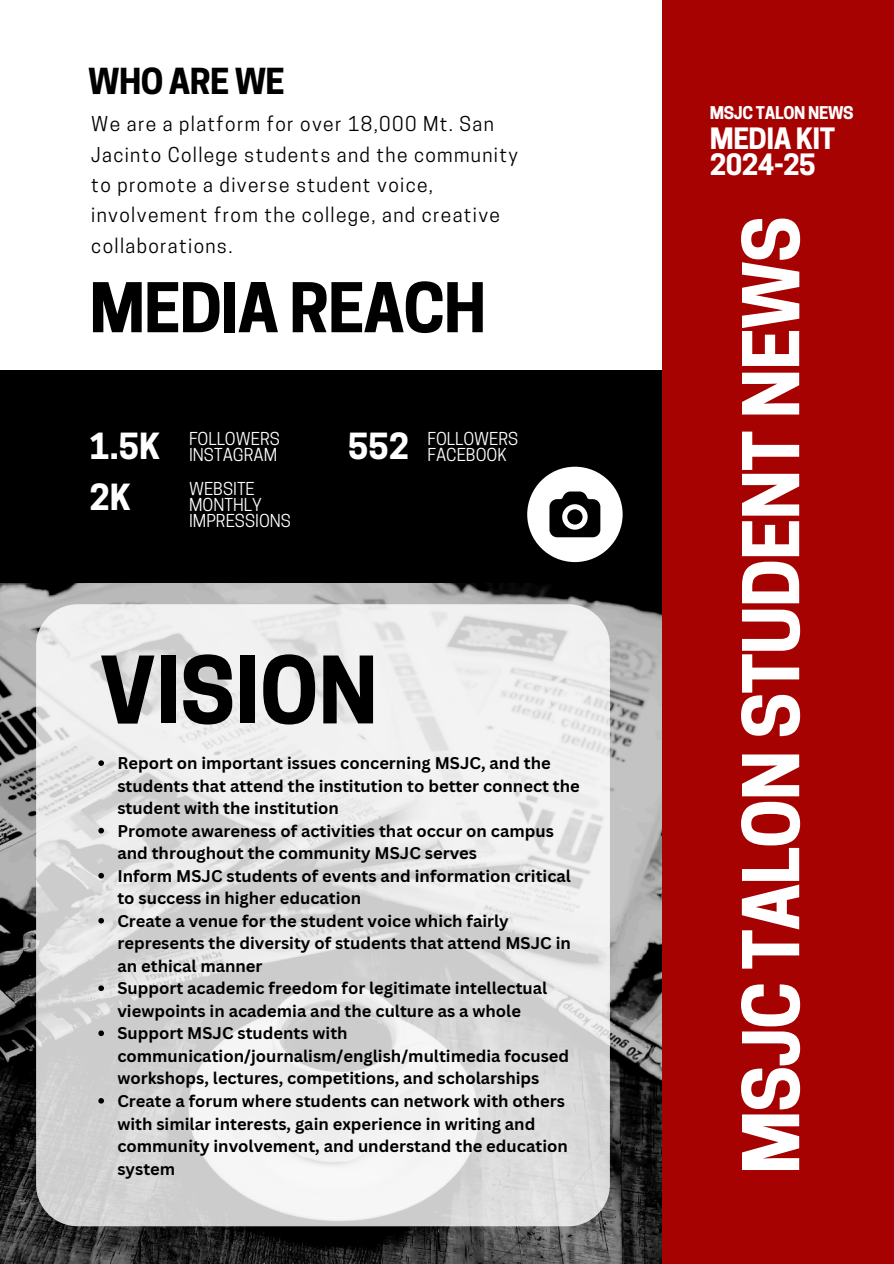
<style>
.page{position:relative;width:894px;height:1264px;background:#fff}
.page>*{position:absolute;margin:0;border:0;box-sizing:border-box;transform-origin:0 0}
.t1{font:700 87px "Cooper Hewitt";color:#000}
.t2{font:700 73.2px "Cooper Hewitt";letter-spacing:-.02em;color:#fff}
.t3{font:700 64.2px "Cooper Hewitt";letter-spacing:-.02em;color:#000}
.t4{font:700 33.75px "Cooper Hewitt";color:#fff}
.t5{font:700 33.6px "Cooper Hewitt";letter-spacing:-.02em;color:#000}
.t6{font:700 27.6px/26.8px "Cooper Hewitt";letter-spacing:-.02em;color:#fff}
.t7{font:19.2px/30.3px "Cooper Hewitt";letter-spacing:.07em;color:#000}
.t8{font:16.8px "Cooper Hewitt";color:#fff}
.t9{font:700 16.5px/22.5px "Canva Sans";color:#000}
.t10{font:700 16.5px "Cooper Hewitt";letter-spacing:-.02em;color:#fff}
</style>
<div class="page">
<div style="left:0;top:370px;width:677px;height:213px;background:#000"></div>
<img style="left:0;top:583px;width:662px;height:680px">
<div style="left:662px;top:0;width:231px;height:1263px;background:#a60201"></div>
<svg style="left:36px;top:604px;width:573px;height:622px"></svg>
<svg style="left:98px;top:760px;width:6px;height:6px"></svg>
<svg style="left:98px;top:827px;width:6px;height:6px"></svg>
<svg style="left:98px;top:872px;width:6px;height:6px"></svg>
<svg style="left:98px;top:917px;width:6px;height:6px"></svg>
<svg style="left:98px;top:985px;width:6px;height:6px"></svg>
<svg style="left:98px;top:1030px;width:6px;height:6px"></svg>
<svg style="left:98px;top:1097px;width:6px;height:6px"></svg>
<svg style="left:527px;top:466px;width:95px;height:96px"></svg>
<h4 class="t5" style="left:88px;top:69px;width:198px">WHO ARE WE</h4>
<p class="t7" style="left:91px;top:111px;width:428px">We are a platform for over 18,000 Mt. San Jacinto College students and the community to promote a diverse student voice, involvement from the college, and creative collaborations.</p>
<h5 class="t3" style="left:89px;top:284px;width:398px">MEDIA REACH</h5>
<h3 class="t4" style="left:89px;top:434px;width:72px">1.5K</h3>
<h4 class="t4" style="left:89px;top:484px;width:43px">2K</h4>
<p class="t8" style="left:189px;top:432px;width:92px">FOLLOWERS</p>
<h4 class="t8" style="left:189px;top:448px;width:90px">INSTAGRAM</h4>
<p class="t8" style="left:189px;top:483px;width:67px">WEBSITE</p>
<p class="t8" style="left:189px;top:498px;width:74px">MONTHLY</p>
<p class="t8" style="left:189px;top:514px;width:103px">IMPRESSIONS</p>
<p class="t4" style="left:348px;top:434px;width:62px">552</p>
<h4 class="t8" style="left:427px;top:432px;width:92px">FOLLOWERS</h4>
<p class="t8" style="left:427px;top:448px;width:81px">FACEBOOK</p>
<p class="t1" style="left:100px;top:658px;width:279px">VISION</p>
<p class="t9" style="left:117px;top:751px;width:464px">Report on important issues concerning MSJC, and the students that attend the institution to better connect the student with the institution</p>
<h1 class="t9" style="left:117px;top:819px;width:438px">Promote awareness of activities that occur on campus and throughout the community MSJC serves</h1>
<p class="t9" style="left:117px;top:864px;width:455px">Inform MSJC students of events and information critical to success in higher education</p>
<p class="t9" style="left:117px;top:909px;width:455px">Create a venue for the student voice which fairly represents the diversity of students that attend MSJC in an ethical manner</p>
<p class="t9" style="left:117px;top:976px;width:431px">Support academic freedom for legitimate intellectual viewpoints in academia and the culture as a whole</p>
<p class="t9" style="left:117px;top:1021px;width:453px">Support MSJC students with communication/journalism/english/multimedia focused workshops, lectures, competitions, and scholarships</p>
<p class="t9" style="left:117px;top:1089px;width:452px">Create a forum where students can network with others with similar interests, gain experience in writing and community involvement, and understand the education system</p>
<p class="t10" style="left:709px;top:107px;width:145px">MSJC TALON NEWS</p>
<h6 class="t6" style="left:709px;top:128px;width:127px">MEDIA KIT<br>2024-25</h6>
<h2 class="t2" style="left:744px;top:1174px;width:959px;rotate:-90deg">MSJC TALON STUDENT NEWS</h2>
</div>
